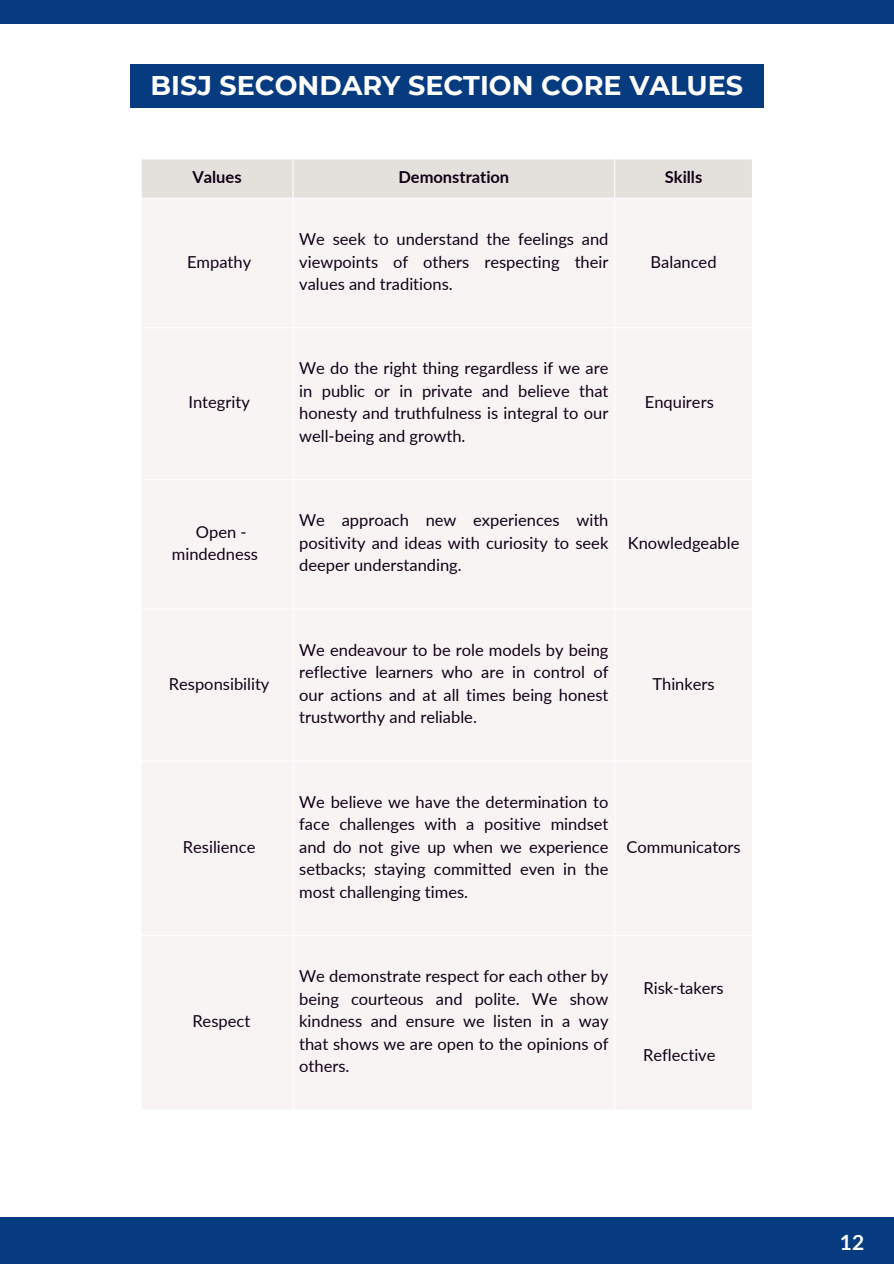
<style>
.page{position:relative;width:894px;height:1264px;background:#fff}
.page>*{position:absolute;margin:0;border:0;box-sizing:border-box;transform-origin:0 0}
.t1{font:700 27px "Montserrat";color:#fff}
.t2{font:700 21px "Lato";color:#fff}
.t3{font:16.5px/22.5px "Lato";color:#110016;text-align:justify}
.t4{font:700 16.5px "Lato";color:#110016}
</style>
<div class="page">
<div style="left:130px;top:64px;width:633px;height:44px;background:#063b7f"></div>
<div style="left:0;top:0;width:893px;height:23px;background:#063b7f"></div>
<div style="left:0;top:1217px;width:893px;height:46px;background:#063b7f"></div>
<div style="left:142px;top:159px;width:609px;height:39px;background:#e4e1dd"></div>
<div style="left:142px;top:199px;width:609px;height:910px;background:#f8f4f4"></div>
<h1 class="t1" style="left:150px;top:68px;width:594px">BISJ SECONDARY SECTION CORE VALUES</h1>
<p class="t4" style="left:192px;top:167px;width:51px">Values</p>
<p class="t4" style="left:398px;top:167px;width:112px">Demonstration</p>
<p class="t4" style="left:664px;top:167px;width:39px">Skills</p>
<p class="t3" style="left:187px;top:250px;width:66px">Empathy</p>
<p class="t3" style="left:299px;top:227px;width:311px">We seek to understand the feelings and viewpoints of others respecting their values and traditions.</p>
<p class="t3" style="left:650px;top:250px;width:67px">Balanced</p>
<p class="t3" style="left:188px;top:390px;width:63px">Integrity</p>
<p class="t3" style="left:299px;top:357px;width:311px">We do the right thing regardless if we are in public or in private and believe that honesty and truthfulness is integral to our well-being and growth.</p>
<p class="t3" style="left:644px;top:390px;width:70px">Enquirers</p>
<p class="t3" style="left:172px;top:520px;width:88px;text-indent:24px">Open - mindedness</p>
<p class="t3" style="left:299px;top:509px;width:310px">We approach new experiences with positivity and ideas with curiosity to seek deeper understanding.</p>
<p class="t3" style="left:627px;top:531px;width:113px">Knowledgeable</p>
<p class="t3" style="left:169px;top:672px;width:102px">Responsibility</p>
<p class="t3" style="left:299px;top:638px;width:311px">We endeavour to be role models by being reflective learners who are in control of our actions and at all times being honest trustworthy and reliable.</p>
<p class="t3" style="left:652px;top:672px;width:64px">Thinkers</p>
<p class="t3" style="left:183px;top:835px;width:74px">Resilience</p>
<p class="t3" style="left:299px;top:790px;width:311px">We believe we have the determination to face challenges with a positive mindset and do not give up when we experience setbacks; staying committed even in the most challenging times.</p>
<p class="t3" style="left:626px;top:835px;width:116px">Communicators</p>
<p class="t3" style="left:192px;top:1009px;width:59px">Respect</p>
<p class="t3" style="left:299px;top:964px;width:311px">We demonstrate respect for each other by being courteous and polite. We show kindness and ensure we listen in a way that shows we are open to the opinions of others.</p>
<p class="t3" style="left:643px;top:975px;width:82px">Risk-takers</p>
<p class="t3" style="left:643px;top:1043px;width:74px">Reflective</p>
<p class="t2" style="left:839px;top:1228px;width:26px">12</p>
</div>
